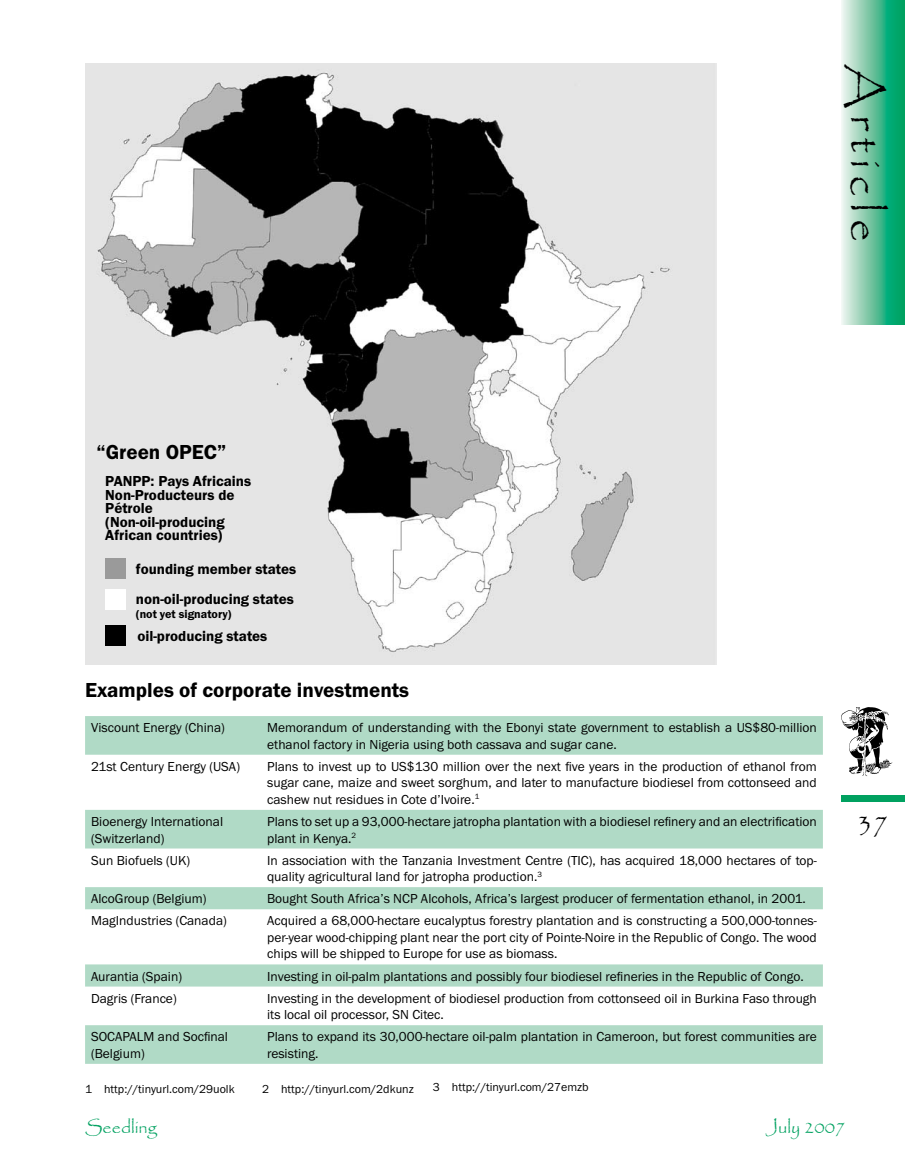
<style>
.page{position:relative;width:905px;height:1175px;background:#fff}
.page>*{position:absolute;margin:0;border:0;box-sizing:border-box;transform-origin:0 0}
.t1{font:45px "Papyrus";letter-spacing:.15em;color:#000}
.t2{font:27px "Papyrus";color:#000}
.t3{font:600 21px "Franklin Got ITC";color:#000}
.t4{font:18px "Papyrus";color:#00a160}
.t5{font:600 15px/13.5px "Franklin Got ITC";color:#000}
.t6{font:13.5px/16.5px "Franklin Got ITC";color:#000}
.t7{font:12px "Franklin Got ITC";color:#000}
.t8{font:600 12px "Franklin Got ITC";color:#000}
</style>
<div class="page">
<div style="left:841px;top:795px;width:63px;height:6px;background:#00a160"></div>
<svg style="left:841px;top:707px;width:51px;height:69px"></svg>
<svg style="left:841px;top:0;width:63px;height:324px"></svg>
<svg style="left:85px;top:716px;width:737px;height:347px"></svg>
<img style="left:85px;top:64px;width:632px;height:600px">
<div style="left:105px;top:558px;width:20px;height:20px;background:#9a9a9a"></div>
<div style="left:105px;top:590px;width:20px;height:20px;background:#fff"></div>
<div style="left:105px;top:625px;width:20px;height:20px;background:#000"></div>
<h1 class="t1" style="left:893px;top:64px;width:179px;rotate:90deg">Article</h1>
<h3 class="t3" style="left:96px;top:440px;width:131px">“Green OPEC”</h3>
<p class="t5" style="left:105px;top:474px;width:147px">PANPP: Pays Africains<br>Non-Producteurs de<br>Pétrole (Non-oil-producing<br>African countries)</p>
<p class="t5" style="left:136px;top:562px;width:162px">founding member states</p>
<p class="t5" style="left:136px;top:592px;width:159px">non-oil-producing states</p>
<p class="t8" style="left:136px;top:607px;width:97px">(not yet signatory)</p>
<p class="t5" style="left:137px;top:629px;width:131px">oil-producing states</p>
<h3 class="t3" style="left:85px;top:678px;width:325px">Examples of corporate investments</h3>
<p class="t6" style="left:91px;top:719px;width:135px">Viscount Energy (China)</p>
<p class="t6" style="left:267px;top:719px;width:551px">Memorandum of understanding with the Ebonyi state government to establish a US$80-million ethanol factory in Nigeria using both cassava and sugar cane.</p>
<p class="t6" style="left:91px;top:758px;width:150px">21st Century Energy (USA)</p>
<p class="t6" style="left:267px;top:758px;width:551px;text-align:justify">Plans to invest up to US$130 million over the next five years in the production of ethanol from sugar cane, maize and sweet sorghum, and later to manufacture biodiesel from cottonseed and cashew nut residues in Cote d’Ivoire.<sup>1</sup></p>
<p class="t6" style="left:91px;top:813px;width:134px">Bioenergy International (Switzerland)</p>
<p class="t6" style="left:267px;top:813px;width:551px">Plans to set up a 93,000-hectare jatropha plantation with a biodiesel refinery and an electrification plant in Kenya.<sup>2</sup></p>
<p class="t6" style="left:91px;top:852px;width:100px">Sun Biofuels (UK)</p>
<p class="t6" style="left:267px;top:852px;width:551px">In association with the Tanzania Investment Centre (TIC), has acquired 18,000 hectares of top&shy;quality agricultural land for jatropha production.<sup>3</sup></p>
<p class="t6" style="left:91px;top:890px;width:117px">AlcoGroup (Belgium)</p>
<p class="t6" style="left:267px;top:890px;width:540px">Bought South Africa’s NCP Alcohols, Africa’s largest producer of fermentation ethanol, in 2001.</p>
<p class="t6" style="left:91px;top:913px;width:137px">MagIndustries (Canada)</p>
<p class="t6" style="left:267px;top:913px;width:551px;text-align:justify">Acquired a 68,000-hectare eucalyptus forestry plantation and is constructing a 500,000-tonnes&shy;per-year wood-chipping plant near the port city of Pointe-Noire in the Republic of Congo. The wood chips will be shipped to Europe for use as biomass.</p>
<p class="t6" style="left:91px;top:968px;width:92px">Aurantia (Spain)</p>
<p class="t6" style="left:267px;top:968px;width:538px">Investing in oil-palm plantations and possibly four biodiesel refineries in the Republic of Congo.</p>
<p class="t6" style="left:91px;top:990px;width:87px">Dagris (France)</p>
<p class="t6" style="left:267px;top:990px;width:551px">Investing in the development of biodiesel production from cottonseed oil in Burkina Faso through its local oil processor, SN Citec.</p>
<p class="t6" style="left:91px;top:1028px;width:138px">SOCAPALM and Socfinal (Belgium)</p>
<p class="t6" style="left:267px;top:1028px;width:551px">Plans to expand its 30,000-hectare oil-palm plantation in Cameroon, but forest communities are resisting.</p>
<p class="t7" style="left:85px;top:1081px;width:151px">1 http://tinyurl.com/29uolk</p>
<p class="t7" style="left:262px;top:1081px;width:153px">2 http://tinyurl.com/2dkunz</p>
<p class="t7" style="left:433px;top:1080px;width:157px">3 http://tinyurl.com/27emzb</p>
<h2 class="t2" style="left:857px;top:807px;width:32px">37</h2>
<h3 class="t4" style="left:85px;top:1116px;width:73px">Seedling</h3>
<h3 class="t4" style="left:766px;top:1115px;width:81px">July 2007</h3>
</div>
